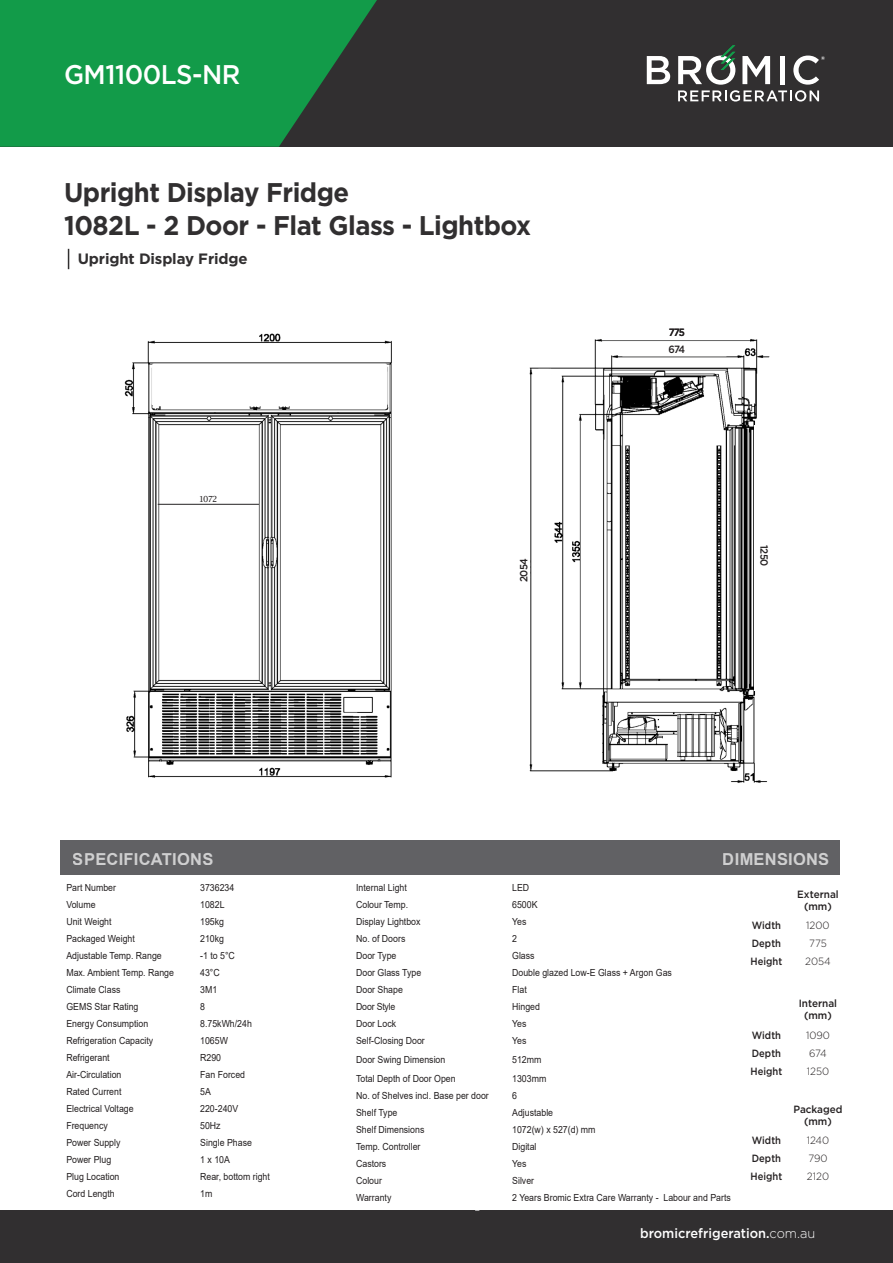
<style>
.page{position:relative;width:893px;height:1263px;background:#fff}
.page>*{position:absolute;margin:0;border:0;box-sizing:border-box;transform-origin:0 0}
.t1{font:700 27px "Gotham";letter-spacing:-.02em;color:#312f30;scale:.95 1}
.t2{font:500 27px "Gotham";letter-spacing:-.02em;color:#fff;scale:.95 1}
.t3{font:700 16.5px "Arial";letter-spacing:.015em;color:#fff}
.t4{font:700 15px "Gotham";letter-spacing:-.01em;color:#312f30}
.t5{font:500 13.5px "Gotham";color:#fff;scale:.95 1}
.t6{font:500 10.5px "Gotham";color:#231f20;scale:.9 1}
.t7{font:500 10.5px/12px "Gotham";color:#231f20;text-align:center;scale:.95 1}
.t8{font:300 10.5px "Gotham";color:#231f20;scale:.95 1}
.t9{font:500 10.5px "Gotham";color:#231f20;scale:.93 1}
.t10{font:9.75px "Arial";color:#231f20;scale:.9 1}
.t11{font:9.75px "Arial";letter-spacing:-.02em;color:#231f20;scale:.9 1}
.t12{font:8.4px "Lucida Fax";color:#231f20}
.s1{font-weight:300}
</style>
<div class="page">
<div style="left:0;top:0;width:893px;height:147px;background:#312f30"></div>
<svg style="left:0;top:0;width:377px;height:147px;background:#158e46"></svg>
<svg style="left:647px;top:56px;width:23px;height:28px"></svg>
<svg style="left:678px;top:45px;width:147px;height:57px"></svg>
<div style="left:0;top:1211px;width:893px;height:52px;background:#312f30"></div>
<div style="left:60px;top:840px;width:779px;height:35px;background:#616164"></div>
<img style="left:124px;top:333px;width:268px;height:445px">
<img style="left:529px;top:339px;width:241px;height:444px">
<img style="left:755px;top:426px;width:12px;height:264px">
<div style="left:517px;top:510px;width:13px;height:149px;background:#fff"></div>
<div style="left:758px;top:510px;width:13px;height:149px;background:#fff"></div>
<div style="left:538px;top:370px;width:12px;height:399px;background:#fff"></div>
<div style="left:622px;top:342px;width:104px;height:13px;background:#fff"></div>
<div style="left:542px;top:756px;width:60px;height:13px;background:#fff"></div>
<div style="left:152px;top:364px;width:235px;height:41px;background:#fff;border-radius:2px"></div>
<div style="left:151px;top:364px;width:237px;height:42px;border:2px solid #fff;border-radius:2px"></div>
<hr style="left:158px;top:504px;width:101px;height:1px;background:#312f30">
<svg style="left:68px;top:249px;width:1px;height:20px"></svg>
<p class="t2" style="left:64px;top:57px;width:187px">GM1100LS-NR</p>
<p class="t1" style="left:64px;top:175px;width:302px">Upright Display Fridge</p>
<p class="t1" style="left:64px;top:208px;width:493px">1082L - 2 Door - Flat Glass - Lightbox</p>
<p class="t4" style="left:78px;top:249px;width:171px">Upright Display Fridge</p>
<p class="t12" style="left:199px;top:494px;width:20px">1072</p>
<p class="t9" style="left:517px;top:582px;width:27px;rotate:-90deg">2054</p>
<p class="t9" style="left:669px;top:326px;width:19px">775</p>
<p class="t9" style="left:668px;top:342px;width:19px">674</p>
<p class="t9" style="left:771px;top:545px;width:24px;rotate:90deg">1250</p>
<h2 class="t3" style="left:73px;top:847px;width:142px">SPECIFICATIONS</h2>
<h2 class="t3" style="left:723px;top:847px;width:108px">DIMENSIONS</h2>
<p class="t7" style="left:797px;top:888px;width:45px">External (mm)</p>
<p class="t6" style="left:752px;top:919px;width:34px">Width</p>
<p class="t6" style="left:752px;top:937px;width:34px">Depth</p>
<p class="t6" style="left:751px;top:955px;width:37px">Height</p>
<p class="t10" style="left:66px;top:880px;width:57px">Part Number</p>
<p class="t10" style="left:200px;top:880px;width:39px">3736234</p>
<p class="t10" style="left:66px;top:897px;width:34px">Volume</p>
<p class="t10" style="left:200px;top:897px;width:29px">1082L</p>
<p class="t10" style="left:66px;top:914px;width:52px">Unit Weight</p>
<p class="t10" style="left:200px;top:914px;width:28px">195kg</p>
<p class="t10" style="left:66px;top:931px;width:78px">Packaged Weight</p>
<p class="t10" style="left:200px;top:931px;width:28px">210kg</p>
<p class="t10" style="left:66px;top:948px;width:108px">Adjustable Temp. Range</p>
<p class="t10" style="left:200px;top:948px;width:40px">-1 to 5°C</p>
<p class="t10" style="left:66px;top:965px;width:121px">Max. Ambient Temp. Range</p>
<p class="t10" style="left:200px;top:965px;width:23px">43°C</p>
<p class="t10" style="left:66px;top:982px;width:62px">Climate Class</p>
<p class="t10" style="left:200px;top:982px;width:20px">3M1</p>
<p class="t10" style="left:66px;top:999px;width:82px">GEMS Star Rating</p>
<p class="t10" style="left:200px;top:999px;width:7px">8</p>
<p class="t10" style="left:66px;top:1016px;width:93px">Energy Consumption</p>
<p class="t10" style="left:200px;top:1016px;width:59px">8.75kWh/24h</p>
<p class="t10" style="left:66px;top:1033px;width:98px">Refrigeration Capacity</p>
<p class="t10" style="left:200px;top:1033px;width:32px">1065W</p>
<p class="t10" style="left:66px;top:1050px;width:50px">Refrigerant</p>
<p class="t10" style="left:200px;top:1050px;width:25px">R290</p>
<p class="t10" style="left:66px;top:1067px;width:63px">Air-Circulation</p>
<p class="t10" style="left:200px;top:1067px;width:51px">Fan Forced</p>
<p class="t10" style="left:66px;top:1084px;width:63px">Rated Current</p>
<p class="t10" style="left:200px;top:1084px;width:13px">5A</p>
<p class="t10" style="left:66px;top:1101px;width:76px">Electrical Voltage</p>
<p class="t10" style="left:200px;top:1101px;width:44px">220-240V</p>
<p class="t10" style="left:66px;top:1118px;width:48px">Frequency</p>
<p class="t10" style="left:200px;top:1118px;width:24px">50Hz</p>
<p class="t10" style="left:66px;top:1135px;width:62px">Power Supply</p>
<p class="t10" style="left:200px;top:1135px;width:59px">Single Phase</p>
<p class="t10" style="left:66px;top:1152px;width:51px">Power Plug</p>
<p class="t10" style="left:200px;top:1152px;width:35px">1 x 10A</p>
<p class="t10" style="left:66px;top:1169px;width:61px">Plug Location</p>
<p class="t10" style="left:200px;top:1169px;width:79px">Rear, bottom right</p>
<p class="t10" style="left:66px;top:1186px;width:55px">Cord Length</p>
<p class="t10" style="left:200px;top:1186px;width:15px">1m</p>
<p class="t10" style="left:356px;top:881px;width:58px">Internal Light</p>
<p class="t10" style="left:512px;top:881px;width:20px">LED</p>
<p class="t10" style="left:356px;top:898px;width:59px">Colour Temp.</p>
<p class="t10" style="left:512px;top:898px;width:30px">6500K</p>
<p class="t10" style="left:356px;top:915px;width:73px">Display Lightbox</p>
<p class="t10" style="left:512px;top:915px;width:17px">Yes</p>
<p class="t10" style="left:356px;top:932px;width:56px">No. of Doors</p>
<p class="t10" style="left:512px;top:932px;width:7px">2</p>
<p class="t10" style="left:356px;top:949px;width:46px">Door Type</p>
<p class="t10" style="left:512px;top:949px;width:26px">Glass</p>
<p class="t10" style="left:356px;top:966px;width:74px">Door Glass Type</p>
<p class="t10" style="left:512px;top:966px;width:179px">Double glazed Low-E Glass + Argon Gas</p>
<p class="t10" style="left:356px;top:983px;width:54px">Door Shape</p>
<p class="t10" style="left:512px;top:983px;width:18px">Flat</p>
<p class="t11" style="left:356px;top:1000px;width:45px">Door Style</p>
<p class="t10" style="left:512px;top:1000px;width:32px">Hinged</p>
<p class="t10" style="left:356px;top:1017px;width:46px">Door Lock</p>
<p class="t10" style="left:512px;top:1017px;width:17px">Yes</p>
<p class="t10" style="left:356px;top:1034px;width:78px">Self-Closing Door</p>
<p class="t10" style="left:512px;top:1034px;width:17px">Yes</p>
<p class="t10" style="left:356px;top:1053px;width:101px">Door Swing Dimension</p>
<p class="t10" style="left:512px;top:1053px;width:34px">512mm</p>
<p class="t10" style="left:356px;top:1072px;width:112px">Total Depth of Door Open</p>
<p class="t10" style="left:512px;top:1072px;width:39px">1303mm</p>
<p class="t10" style="left:356px;top:1089px;width:149px">No. of Shelves incl. Base per door</p>
<p class="t10" style="left:512px;top:1089px;width:7px">6</p>
<p class="t10" style="left:356px;top:1106px;width:47px">Shelf Type</p>
<p class="t10" style="left:512px;top:1106px;width:47px">Adjustable</p>
<p class="t10" style="left:356px;top:1123px;width:77px">Shelf Dimensions</p>
<p class="t10" style="left:512px;top:1123px;width:94px">1072(w) x 527(d) mm</p>
<p class="t10" style="left:356px;top:1140px;width:73px">Temp. Controller</p>
<p class="t10" style="left:512px;top:1140px;width:29px">Digital</p>
<p class="t10" style="left:356px;top:1157px;width:35px">Castors</p>
<p class="t10" style="left:512px;top:1157px;width:17px">Yes</p>
<p class="t10" style="left:356px;top:1174px;width:30px">Colour</p>
<p class="t10" style="left:512px;top:1174px;width:26px">Silver</p>
<p class="t10" style="left:356px;top:1191px;width:41px">Warranty</p>
<p class="t10" style="left:512px;top:1191px;width:244px">2 Years Bromic Extra Care Warranty - Labour and Parts</p>
<p class="t8" style="left:806px;top:919px;width:26px">1200</p>
<p class="t8" style="left:809px;top:937px;width:20px">775</p>
<p class="t8" style="left:805px;top:955px;width:28px">2054</p>
<p class="t7" style="left:799px;top:997px;width:42px">Internal (mm)</p>
<p class="t6" style="left:752px;top:1028px;width:34px">Width</p>
<p class="t6" style="left:752px;top:1046px;width:34px">Depth</p>
<p class="t6" style="left:751px;top:1064px;width:37px">Height</p>
<p class="t8" style="left:806px;top:1028px;width:27px">1090</p>
<p class="t8" style="left:809px;top:1046px;width:20px">674</p>
<p class="t8" style="left:807px;top:1064px;width:25px">1250</p>
<p class="t7" style="left:793px;top:1103px;width:53px">Packaged (mm)</p>
<p class="t6" style="left:752px;top:1134px;width:34px">Width</p>
<p class="t6" style="left:752px;top:1152px;width:34px">Depth</p>
<p class="t6" style="left:751px;top:1170px;width:37px">Height</p>
<p class="t8" style="left:807px;top:1134px;width:25px">1240</p>
<p class="t8" style="left:808px;top:1152px;width:22px">790</p>
<p class="t8" style="left:807px;top:1170px;width:25px">2120</p>
<p class="t5" style="left:640px;top:1224px;width:186px">bromicrefrigeration.<span class="s1">com.au</span></p>
</div>
